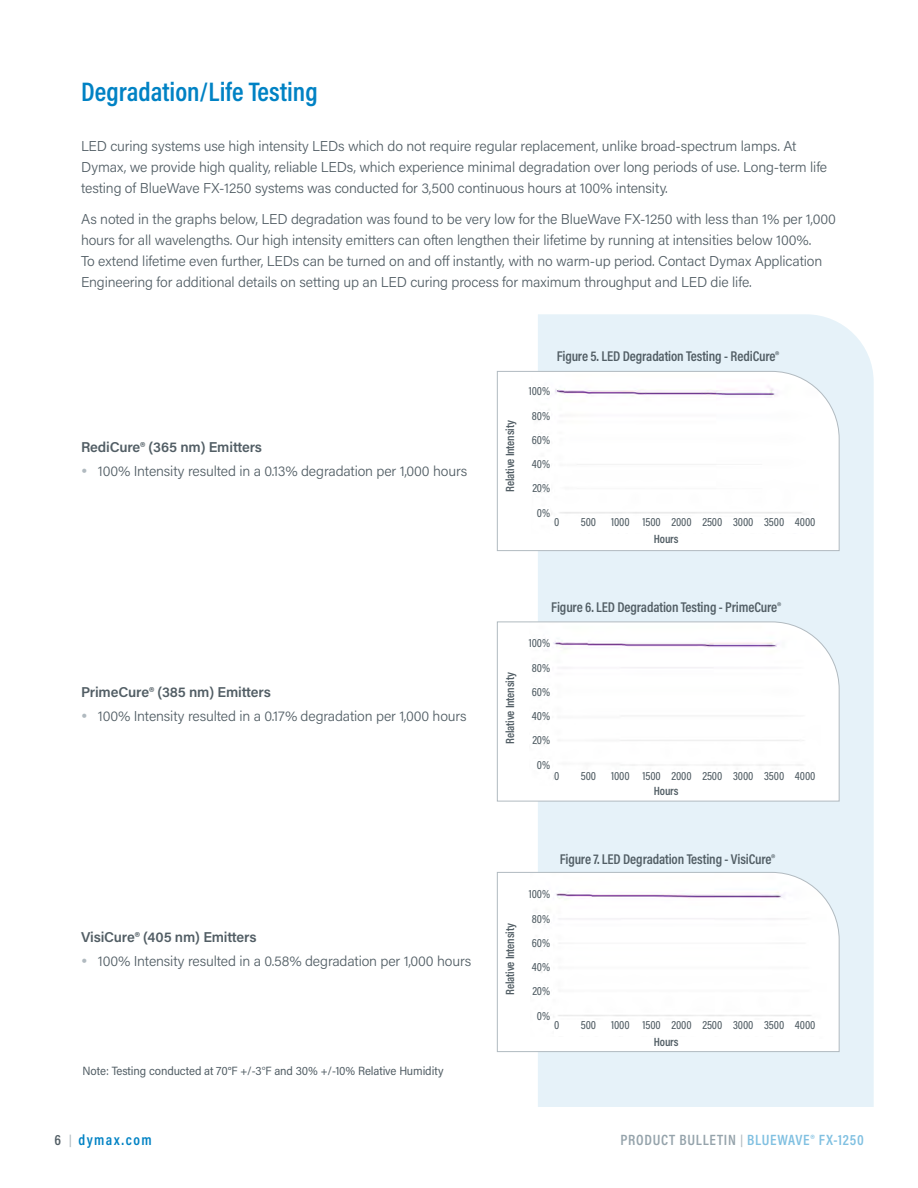
<style>
.page{position:relative;width:918px;height:1188px;background:#fff}
.page>*{position:absolute;margin:0;border:0;box-sizing:border-box;transform-origin:0 0}
.t1{font:600 27px "Acumin Pro Cond";color:#0082c4}
.t2{font:600 15px "Acumin Pro Cond";letter-spacing:.05em;color:#80c0e1}
.t3{font:600 15px "Acumin Pro Cond";letter-spacing:.1em;color:#0082c4}
.t4{font:300 14.25px/21px "Acumin Pro";letter-spacing:-.01em;color:#525e65}
.t5{font:600 14.25px "Acumin Pro Cond";letter-spacing:-.01em;color:#525e65}
.t6{font:600 14.25px "Acumin Pro";letter-spacing:-.01em;color:#525e65}
.t7{font:500 12px/24.3px "Acumin Pro Cond";letter-spacing:-.01em;color:#525e65;text-align:right}
.t8{font:600 12px "Acumin Pro Cond";letter-spacing:-.01em;color:#525e65}
.t9{font:12px "Acumin Pro Semi Cond";letter-spacing:-.01em;color:#525e65}
.s1{font-family:"Acumin Pro";font-weight:300}
.s2{color:#525e65}
.s3{font-size:12px;color:#b1bac0}
.s4{color:#95a3ab}
</style>
<div class="page">
<div style="left:538px;top:314px;width:336px;height:793px;background:#e6f2f9"></div>
<svg style="left:497px;top:371px;width:343px;height:180px"></svg>
<svg style="left:497px;top:622px;width:343px;height:179px"></svg>
<svg style="left:497px;top:872px;width:343px;height:180px"></svg>
<div style="left:527px;top:387px;width:23px;height:8px;background:#fff"></div>
<div style="left:527px;top:411px;width:23px;height:9px;background:#fff"></div>
<div style="left:527px;top:435px;width:23px;height:9px;background:#fff"></div>
<div style="left:527px;top:460px;width:23px;height:8px;background:#fff"></div>
<div style="left:527px;top:483px;width:23px;height:9px;background:#fff"></div>
<div style="left:534px;top:508px;width:16px;height:10px;background:#fff"></div>
<div style="left:514px;top:534px;width:304px;height:13px;background:#fff"></div>
<div style="left:554px;top:517px;width:273px;height:15px;background:#fff"></div>
<div style="left:527px;top:639px;width:23px;height:8px;background:#fff"></div>
<div style="left:527px;top:663px;width:23px;height:9px;background:#fff"></div>
<div style="left:527px;top:687px;width:23px;height:9px;background:#fff"></div>
<div style="left:527px;top:712px;width:23px;height:8px;background:#fff"></div>
<div style="left:527px;top:736px;width:23px;height:8px;background:#fff"></div>
<div style="left:534px;top:760px;width:16px;height:10px;background:#fff"></div>
<div style="left:514px;top:786px;width:304px;height:13px;background:#fff"></div>
<div style="left:554px;top:771px;width:273px;height:15px;background:#fff"></div>
<div style="left:527px;top:890px;width:23px;height:8px;background:#fff"></div>
<div style="left:527px;top:914px;width:23px;height:9px;background:#fff"></div>
<div style="left:527px;top:938px;width:23px;height:9px;background:#fff"></div>
<div style="left:527px;top:963px;width:23px;height:8px;background:#fff"></div>
<div style="left:527px;top:987px;width:23px;height:8px;background:#fff"></div>
<div style="left:534px;top:1011px;width:16px;height:10px;background:#fff"></div>
<div style="left:514px;top:1037px;width:304px;height:13px;background:#fff"></div>
<div style="left:554px;top:1020px;width:273px;height:15px;background:#fff"></div>
<h1 class="t1" style="left:81px;top:74px;width:238px">Degradation/Life Testing</h1>
<p class="t4" style="left:81px;top:135px;width:748px">LED curing systems use high intensity LEDs which do not require regular replacement, unlike broad-spectrum lamps. At<br>Dymax, we provide high quality, reliable LEDs, which experience minimal degradation over long periods of use. Long-term life testing of BlueWave FX-1250 systems was conducted for 3,500 continuous hours at 100% intensity.</p>
<p class="t4" style="left:81px;top:208px;width:756px">As noted in the graphs below, LED degradation was found to be very low for the BlueWave FX-1250 with less than 1% per 1,000 hours for all wavelengths. Our high intensity emitters can often lengthen their lifetime by running at intensities below 100%.<br>To extend lifetime even further, LEDs can be turned on and off instantly, with no warm-up period. Contact Dymax Application Engineering for additional details on setting up an LED curing process for maximum throughput and LED die life.</p>
<p class="t6" style="left:81px;top:437px;width:183px">RediCure® (365 nm) Emitters</p>
<p class="t4" style="left:98px;top:460px;width:371px">100% Intensity resulted in a 0.13% degradation per 1,000 hours</p>
<p class="t6" style="left:81px;top:682px;width:191px">PrimeCure® (385 nm) Emitters</p>
<p class="t4" style="left:98px;top:705px;width:370px">100% Intensity resulted in a 0.17% degradation per 1,000 hours</p>
<p class="t6" style="left:81px;top:927px;width:177px">VisiCure® (405 nm) Emitters</p>
<p class="t4" style="left:98px;top:950px;width:375px">100% Intensity resulted in a 0.58% degradation per 1,000 hours</p>
<p class="t9" style="left:83px;top:1063px;width:362px">Note: Testing conducted at 70°F +/-3<span class="s1">°</span>F and 30% +/-10% Relative Humidity</p>
<p class="t8" style="left:502px;top:492px;width:74px;rotate:-90deg">Relative Intensity</p>
<p class="t5" style="left:557px;top:347px;width:224px">Figure 5. LED Degradation Testing - RediCure®</p>
<p class="t7" style="left:529px;top:379px;width:23px">100%<br>80%<br>60%<br>40%<br>20%<br>0%</p>
<p class="t7" style="left:554px;top:509px;width:7px">0</p>
<p class="t7" style="left:581px;top:509px;width:17px">500</p>
<p class="t7" style="left:611px;top:509px;width:206px">1000 1500 2000 2500 3000 3500 4000</p>
<p class="t8" style="left:654px;top:531px;width:26px">Hours</p>
<p class="t8" style="left:502px;top:744px;width:74px;rotate:-90deg">Relative Intensity</p>
<p class="t5" style="left:551px;top:598px;width:231px">Figure 6. LED Degradation Testing - PrimeCure®</p>
<p class="t7" style="left:529px;top:631px;width:23px">100%<br>80%<br>60%<br>40%<br>20%<br>0%</p>
<p class="t7" style="left:554px;top:763px;width:7px">0</p>
<p class="t7" style="left:581px;top:763px;width:17px">500</p>
<p class="t7" style="left:611px;top:763px;width:206px">1000 1500 2000 2500 3000 3500 4000</p>
<p class="t8" style="left:654px;top:783px;width:26px">Hours</p>
<p class="t8" style="left:502px;top:995px;width:74px;rotate:-90deg">Relative Intensity</p>
<p class="t5" style="left:560px;top:849px;width:217px">Figure 7. LED Degradation Testing - VisiCure®</p>
<p class="t7" style="left:529px;top:882px;width:23px">100%<br>80%<br>60%<br>40%<br>20%<br>0%</p>
<p class="t7" style="left:554px;top:1013px;width:7px">0</p>
<p class="t7" style="left:581px;top:1013px;width:17px">500</p>
<p class="t7" style="left:611px;top:1013px;width:206px">1000 1500 2000 2500 3000 3500 4000</p>
<p class="t8" style="left:654px;top:1034px;width:26px">Hours</p>
<p class="t3" style="left:55px;top:1130px;width:99px"><span class="s2">6</span> <span class="s3">|</span> dymax.com</p>
<p class="t2" style="left:620px;top:1130px;width:245px"><span class="s4">PRODUCT BULLETIN</span> <span class="s3">|</span> BLUEWAVE® FX-1250</p>
</div>
